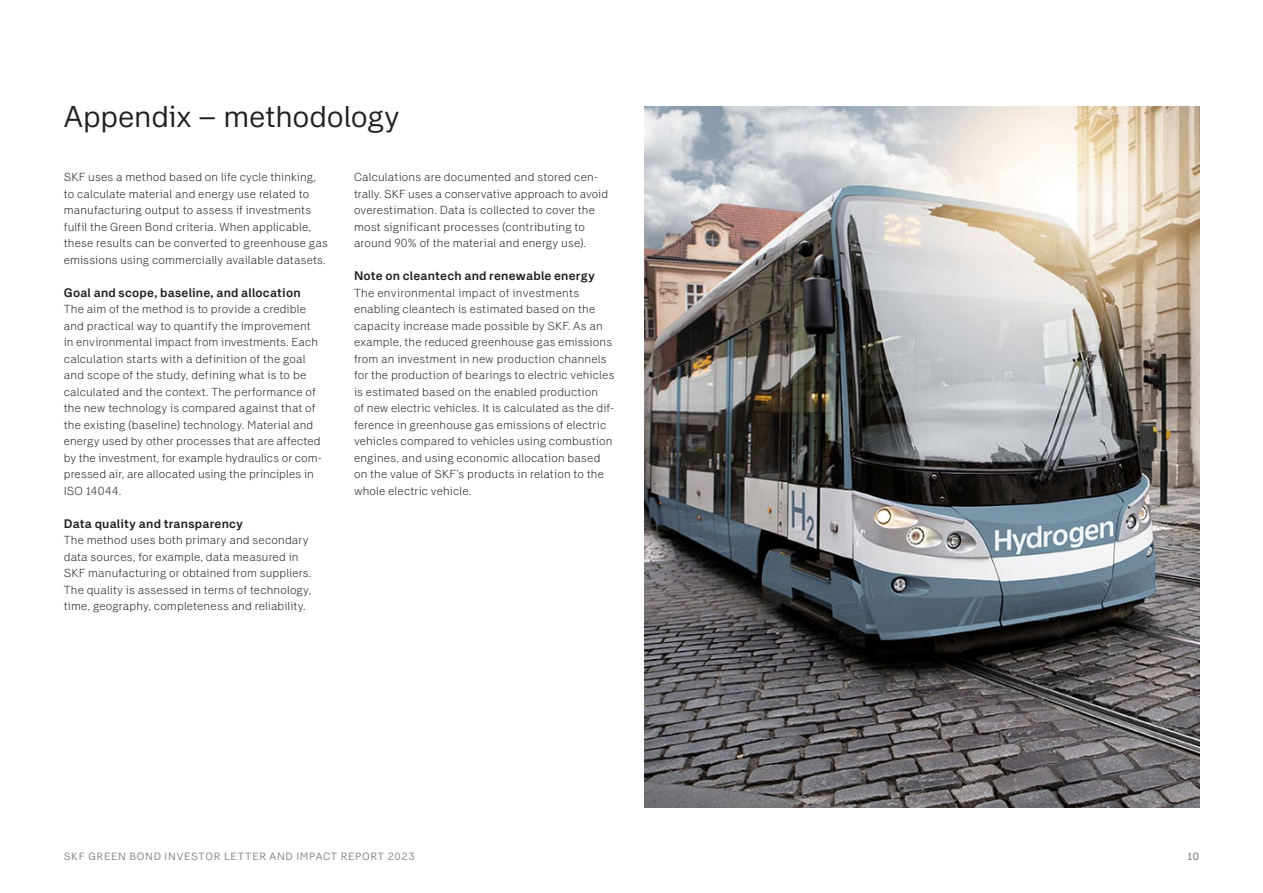
<style>
.page{position:relative;width:1263px;height:893px;background:#fff}
.page>*{position:absolute;margin:0;border:0;box-sizing:border-box;transform-origin:0 0}
.F_08_Underrubrik{font:30px "SKF Sans";letter-spacing:-.005em;color:#231f20}
.F_03_Mell_1{font:700 12.3px "SKF Sans";letter-spacing:.015em;color:#231f20}
.F_01_Bröd_u_indrag{font:300 11.7px/16.5px "SKF Sans";letter-spacing:.01em;color:#231f20}
.t1{font:10.5px "SKF Sans";letter-spacing:.07em;color:#7d8186}
.t2{font:10.5px "SKF Sans";color:#5c5f64}
</style>
<div class="page">
<img style="left:644px;top:106px;width:555px;height:702px">
<h3 class="F_08_Underrubrik" style="left:64px;top:99px;width:337px">Appendix – methodology</h3>
<p class="F_01_Bröd_u_indrag" style="left:64px;top:169px;width:265px">SKF uses a method based on life cycle thinking, to calculate material and energy use related to manufacturing output to assess if investments fulfil the Green Bond criteria. When applicable, these results can be converted to greenhouse gas emissions using commercially available datasets.</p>
<h1 class="F_03_Mell_1" style="left:64px;top:285px;width:238px">Goal and scope, baseline, and allocation</h1>
<p class="F_01_Bröd_u_indrag" style="left:64px;top:301px;width:259px">The aim of the method is to provide a credible and practical way to quantify the improvement in environmental impact from investments. Each calculation starts with a definition of the goal and scope of the study, defining what is to be calculated and the context. The performance of the new technology is compared against that of the existing (baseline) technology. Material and energy used by other processes that are affected by the investment, for example hydraulics or com&shy;pressed air, are allocated using the principles in ISO 14044.</p>
<h1 class="F_03_Mell_1" style="left:64px;top:516px;width:181px">Data quality and transparency</h1>
<p class="F_01_Bröd_u_indrag" style="left:64px;top:532px;width:249px">The method uses both primary and secondary data sources, for example, data measured in SKF manufacturing or obtained from suppliers.<br>The quality is assessed in terms of technology, time, geography, completeness and reliability.</p>
<p class="F_01_Bröd_u_indrag" style="left:354px;top:169px;width:256px">Calculations are documented and stored cen&shy;trally. SKF uses a conservative approach to avoid overestimation. Data is collected to cover the most significant processes (contributing to around 90% of the material and energy use).</p>
<h1 class="F_03_Mell_1" style="left:354px;top:268px;width:242px">Note on cleantech and renewable energy</h1>
<p class="F_01_Bröd_u_indrag" style="left:354px;top:284px;width:262px">The environmental impact of investments enabling cleantech is estimated based on the capacity increase made possible by SKF. As an example, the reduced greenhouse gas emissions from an investment in new production channels for the production of bearings to electric vehicles is estimated based on the enabled production<br>of new electric vehicles. It is calculated as the dif&shy;ference in greenhouse gas emissions of electric vehicles compared to vehicles using combustion engines, and using economic allocation based on the value of SKF’s products in relation to the whole electric vehicle.</p>
<p class="t1" style="left:64px;top:850px;width:352px">SKF GREEN BOND INVESTOR LETTER AND IMPACT REPORT 2023</p>
<p class="t2" style="left:1187px;top:850px;width:13px">10</p>
</div>
